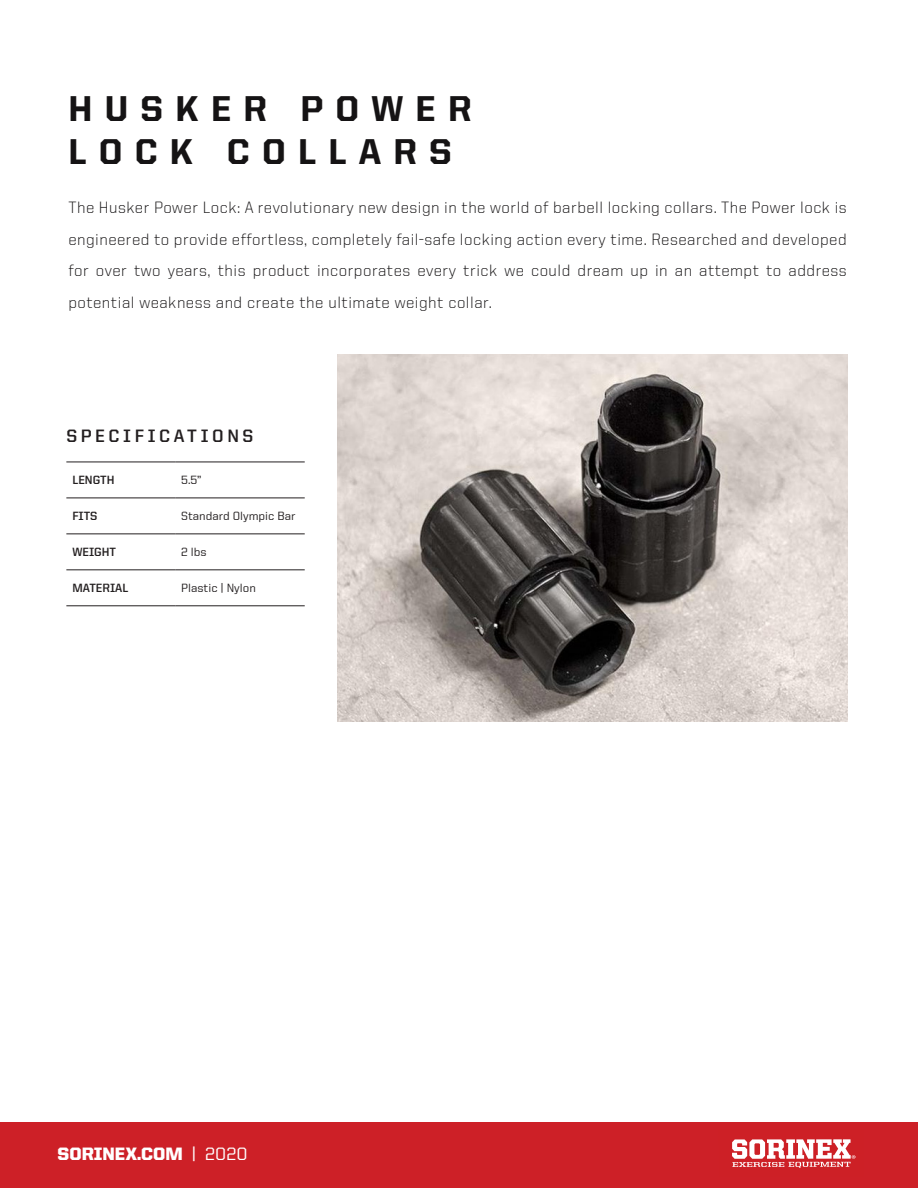
<style>
.page{position:relative;width:918px;height:1188px;background:#fff}
.page>*{position:absolute;margin:0;border:0;box-sizing:border-box;transform-origin:0 0}
.Story_Title{font:800 36px "United Sans Reg";letter-spacing:.34em;color:#151314}
.t1{font:900 18px "United Sans Reg";color:#fff}
.t2{font:700 18px "United Sans Reg";letter-spacing:.2em;color:#231f20}
.Standard_Paragraph{font:300 16.5px/31.5px "United Sans Reg";letter-spacing:.03em;color:#151314;text-align:justify}
.t3{font:500 12px "United Sans Reg";color:#231f20}
.t4{font:700 12px "United Sans Reg";color:#231f20}
.s1{font-weight:500}
</style>
<div class="page">
<div style="left:0;top:1122px;width:918px;height:66px;background:#cd2027"></div>
<svg style="left:732px;top:1139px;width:123px;height:29px"></svg>
<hr style="left:66px;top:462px;width:109px;height:1px;background:#231f20">
<hr style="left:175px;top:462px;width:130px;height:1px;background:#231f20">
<hr style="left:66px;top:498px;width:109px;height:1px;background:#231f20">
<hr style="left:175px;top:498px;width:130px;height:1px;background:#231f20">
<hr style="left:66px;top:534px;width:109px;height:1px;background:#231f20">
<hr style="left:175px;top:534px;width:130px;height:1px;background:#231f20">
<hr style="left:66px;top:570px;width:109px;height:1px;background:#231f20">
<hr style="left:175px;top:570px;width:130px;height:1px;background:#231f20">
<hr style="left:66px;top:606px;width:109px;height:1px;background:#231f20">
<hr style="left:175px;top:606px;width:130px;height:1px;background:#231f20">
<img style="left:337px;top:354px;width:510px;height:367px">
<p class="Story_Title" style="left:68px;top:88px;width:405px">HUSKER POWER</p>
<p class="Story_Title" style="left:68px;top:132px;width:385px">LOCK COLLARS</p>
<p class="Standard_Paragraph" style="left:68px;top:192px;width:780px">The Husker Power Lock: A revolutionary new design in the world of barbell locking collars. The Power lock is engineered to provide effortless, completely fail-safe locking action every time. Researched and developed for over two years, this product incorporates every trick we could dream up in an attempt to address potential weakness and create the ultimate weight collar.</p>
<p class="t2" style="left:66px;top:426px;width:189px">SPECIFICATIONS</p>
<p class="t4" style="left:72px;top:474px;width:44px">LENGTH</p>
<p class="t3" style="left:181px;top:474px;width:22px">5.5”</p>
<p class="t4" style="left:72px;top:510px;width:27px">FITS</p>
<p class="t3" style="left:181px;top:510px;width:116px">Standard Olympic Bar</p>
<p class="t4" style="left:72px;top:546px;width:45px">WEIGHT</p>
<p class="t3" style="left:181px;top:546px;width:27px">2 lbs</p>
<p class="t4" style="left:72px;top:582px;width:58px">MATERIAL</p>
<p class="t3" style="left:181px;top:582px;width:76px">Plastic | Nylon</p>
<p class="t1" style="left:58px;top:1144px;width:192px">SORINEX.COM <span class="s1">| 2020</span></p>
</div>
